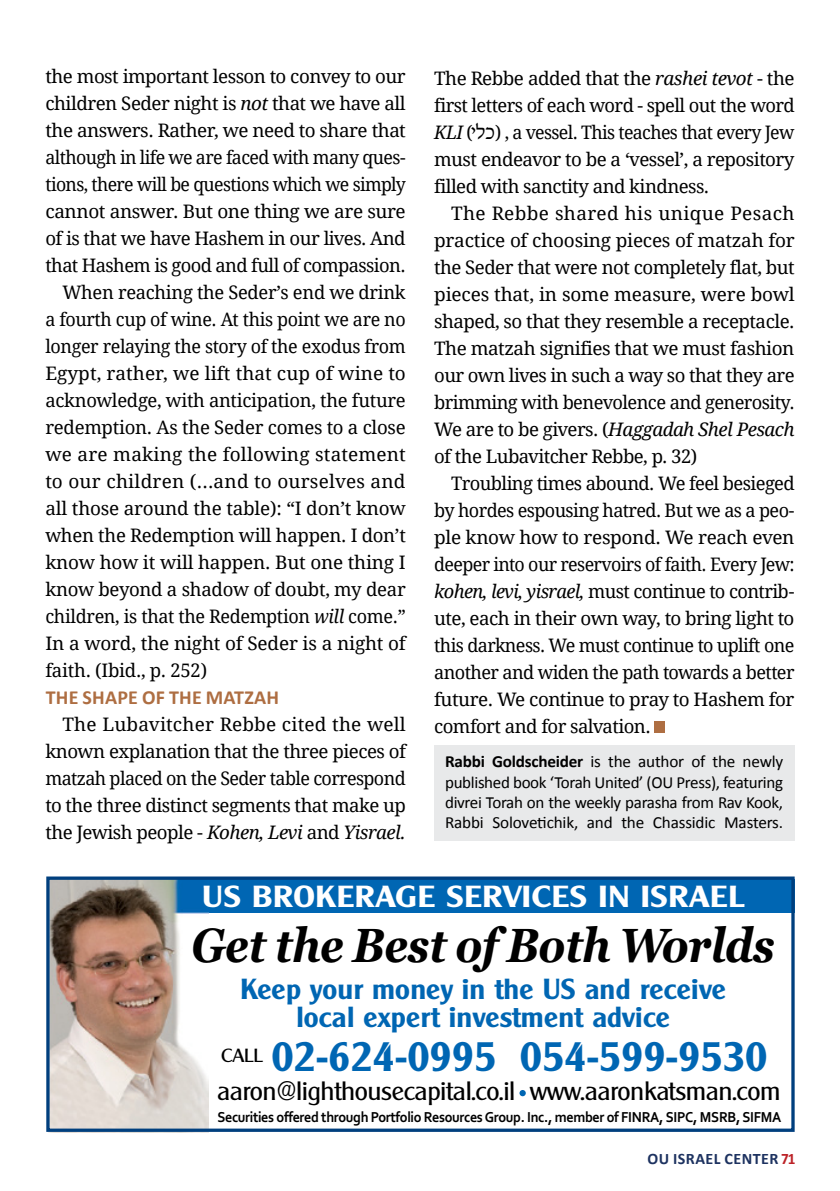
<style>
.page{position:relative;width:840px;height:1191px;background:#fff}
.page>*{position:absolute;margin:0;border:0;box-sizing:border-box;transform-origin:0 0}
.t1{font:italic 700 47.6px "Georgia";letter-spacing:-.01em;color:#000;scale:.89 1}
.t2{font:700 39.8px "Clarity Gothic SF";color:#0066b3}
.t3{font:700 29.6px "Clarity Gothic SF";letter-spacing:.02em;color:#fff;scale:1.11 1}
.t4{font:700 28.2px/27.6px "Clarity Gothic SF";color:#0066b3;text-align:center}
.t5{font:25.8px "Clarity Gothic SF";letter-spacing:-.015em;color:#000}
.Headings_-_Text_Title{font:700 20px "Calibri";letter-spacing:.01em;color:#ae6e42}
.Body_-_Main_English{font:18.6px/27px "Droid Serif";letter-spacing:-.03em;color:#000;text-align:justify}
.t6{font:18.6px "Clarity Gothic SF";color:#000;scale:1.08 1}
.t7{font:17px/20.4px "Calibri";letter-spacing:-.01em;color:#000;text-align:justify}
.t8{font:700 16px "Calibri";letter-spacing:.03em;color:#1d3260}
.t9{font:700 15.2px "Corbel";letter-spacing:-.02em;color:#000;scale:.92 1}
.s1{font-style:italic}
.s2{font-family:"Fb Fontext Pro";font-size:24px}
.s3{font-weight:700}
.s4{color:#bc2227}
</style>
<div class="page">
<div style="left:434px;top:745px;width:360px;height:95px;background:#e8e9ea"></div>
<div style="left:654px;top:721px;width:11px;height:12px;background:#ae6e42"></div>
<div style="left:171px;top:879px;width:623px;height:33px;background:#0066b3"></div>
<img style="left:48px;top:880px;width:160px;height:252px">
<div style="left:46px;top:876px;width:748px;height:255px;border:3px solid #003f7e"></div>
<svg style="left:519px;top:1090px;width:6px;height:6px"></svg>
<p class="Body_-_Main_English" style="left:45px;top:63px;width:362px">the most important lesson to convey to our children Seder night is <span class="s1">not</span> that we have all the answers. Rather, we need to share that although in life we are faced with many ques&shy;tions, there will be questions which we simply cannot answer. But one thing we are sure of is that we have Hashem in our lives. And that Hashem is good and full of compassion.</p>
<p class="Body_-_Main_English" style="left:45px;top:279px;width:362px;text-indent:17px">When reaching the Seder’s end we drink a fourth cup of wine. At this point we are no longer relaying the story of the exodus from Egypt, rather, we lift that cup of wine to acknowledge, with anticipation, the future redemption. As the Seder comes to a close we are making the following statement to our children (...and to ourselves and all those around the table): “I don’t know when the Redemption will happen. I don’t know how it will happen. But one thing I know beyond a shadow of doubt, my dear children, is that the Redemption <span class="s1">will</span> come.” In a word, the night of Seder is a night of faith. (Ibid., p. 252)</p>
<p class="Headings_-_Text_Title" style="left:46px;top:683px;width:234px">THE SHAPE OF THE MATZAH</p>
<p class="Body_-_Main_English" style="left:45px;top:711px;width:362px;text-indent:17px">The Lubavitcher Rebbe cited the well known explanation that the three pieces of matzah placed on the Seder table correspond to the three distinct segments that make up the Jewish people - <span class="s1">Kohen, Levi</span> and <span class="s1">Yisrael.</span></p>
<p class="Body_-_Main_English" style="left:434px;top:65px;width:362px">The Rebbe added that the <span class="s1">rashei tevot</span> - the first letters of each word - spell out the word <span class="s1">KLI</span> ( <span class="s2">כלי</span> ( , a vessel. This teaches that every Jew must endeavor to be a ‘vessel’, a repository filled with sanctity and kindness.</p>
<p class="Body_-_Main_English" style="left:434px;top:200px;width:362px;text-indent:17px">The Rebbe shared his unique Pesach practice of choosing pieces of matzah for the Seder that were not completely flat, but pieces that, in some measure, were bowl shaped, so that they resemble a receptacle.<br>The matzah signifies that we must fashion our own lives in such a way so that they are brimming with benevolence and generosity.<br>We are to be givers. (<span class="s1">Haggadah Shel Pesach </span>of the Lubavitcher Rebbe, p. 32)</p>
<p class="Body_-_Main_English" style="left:434px;top:470px;width:362px;text-indent:17px">Troubling times abound. We feel besieged by hordes espousing hatred. But we as a peo&shy;ple know how to respond. We reach even deeper into our reservoirs of faith. Every Jew: <span class="s1">kohen, levi, yisrael,</span> must continue to contrib&shy;ute, each in their own way, to bring light to this darkness. We must continue to uplift one another and widen the path towards a better future. We continue to pray to Hashem for comfort and for salvation.</p>
<p class="t7" style="left:445px;top:751px;width:339px"><span class="s3">Rabbi Goldscheider</span> is the author of the newly published book ‘Torah United’ (OU Press), featuring divrei Torah on the weekly parasha from Rav Kook, Rabbi Solovetichik, and the Chassidic Masters.</p>
<p class="t3" style="left:202px;top:879px;width:489px">US BROKERAGE SERVICES IN ISRAEL</p>
<p class="t1" style="left:191px;top:915px;width:656px">Get the Best of Both Worlds</p>
<p class="t4" style="left:240px;top:976px;width:487px">Keep your money in the US and receive local expert investment advice</p>
<p class="t2" style="left:271px;top:1034px;width:497px">02-624-0995 054-599-9530</p>
<p class="t5" style="left:217px;top:1076px;width:564px">aaron@lighthousecapital.co.il www.aaronkatsman.com</p>
<p class="t6" style="left:221px;top:1045px;width:40px">CALL</p>
<p class="t9" style="left:217px;top:1107px;width:614px">Securities offered through Portfolio Resources Group. Inc., member of FINRA, SIPC, MSRB, SIFMA</p>
<p class="t8" style="left:647px;top:1147px;width:150px">OU ISRAEL CENTER <span class="s4">71</span></p>
</div>
